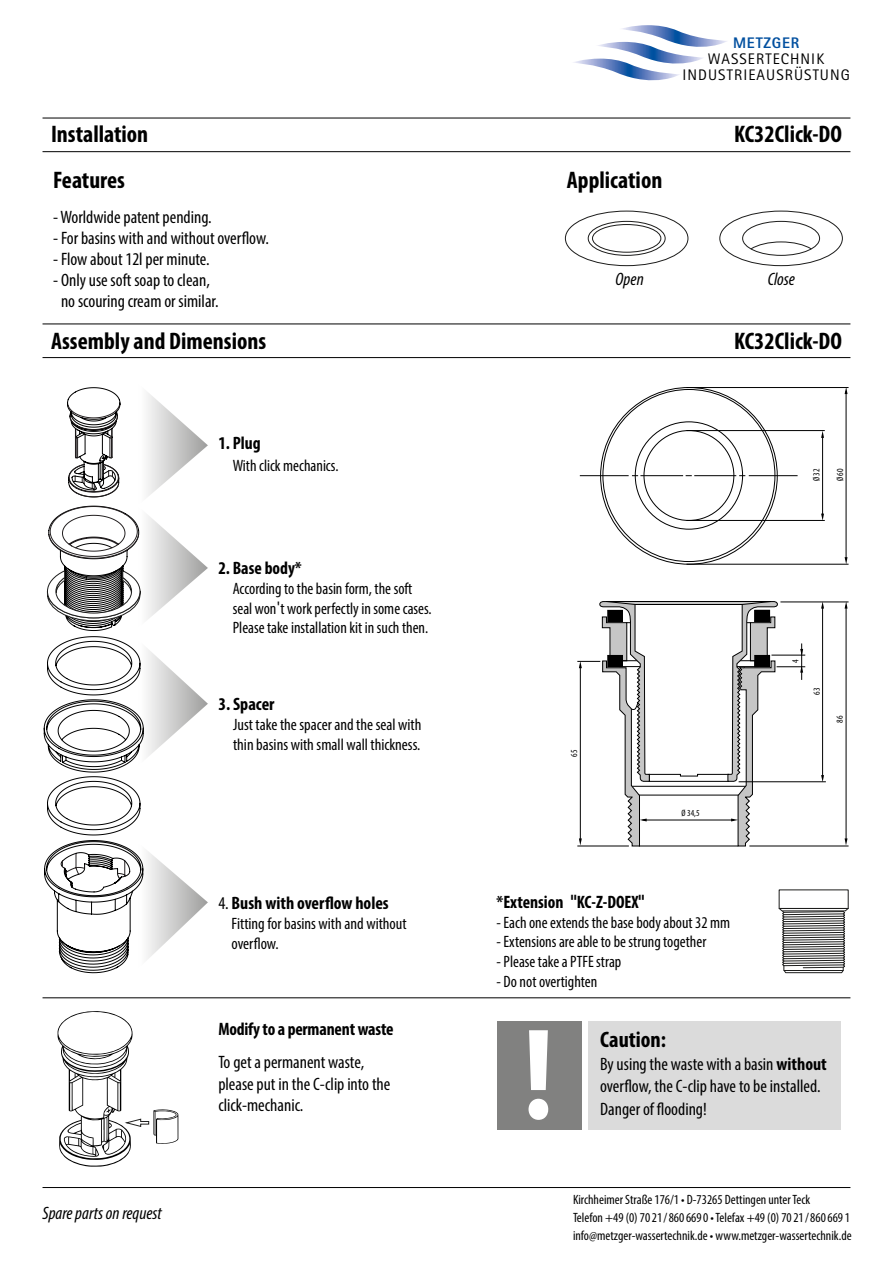
<style>
.page{position:relative;width:893px;height:1263px;background:#fff}
.page>*{position:absolute;margin:0;border:0;box-sizing:border-box;transform-origin:0 0}
.t1{font:700 condensed 24px "Myriad Pro";color:#000}
.t2{font:700 condensed 22.5px "Myriad Pro";color:#000}
.t3{font:condensed 18px/21.6px "Myriad Pro";color:#000}
.t4{font:700 condensed 18px "Myriad Pro";color:#000}
.t5{font:italic condensed 18px "Myriad Pro";color:#000}
.t6{font:condensed 16.5px/19.8px "Myriad Pro";color:#000}
.t7{font:15.3px/15.9px "Rotis Sans Serif";letter-spacing:.07em;color:#000;text-align:center}
.t8{font:800 15.3px "Rotis Sans Serif";letter-spacing:.05em;color:#004f9f}
.t9{font:condensed 13.5px/18px "Myriad Pro";color:#000}
.t10{font:condensed 9.3px "Myriad Pro";color:#000}
.s1{font-family:"Futura"}
.s2{font-weight:400}
.s3{font-family:"Coolvetica";font-weight:400;font-stretch:normal}
.s4{font-weight:700}
</style>
<div class="page">
<hr style="left:43px;top:151px;width:807px;height:1px;background:#000">
<hr style="left:43px;top:118px;width:807px;height:1px;background:#000">
<hr style="left:43px;top:1187px;width:807px;height:1px;background:#000">
<div style="left:565px;top:211px;width:123px;height:55px;border:1px solid #1c1c1b;border-radius:50%"></div>
<div style="left:588px;top:221px;width:78px;height:35px;border:1px solid #1c1c1b;border-radius:50%"></div>
<div style="left:719px;top:211px;width:124px;height:55px;border:1px solid #1c1c1b;border-radius:50%"></div>
<div style="left:742px;top:221px;width:78px;height:35px;border:1px solid #1c1c1b;border-radius:50%"></div>
<svg style="left:750px;top:241px;width:62px;height:9px"></svg>
<div style="left:592px;top:224px;width:69px;height:29px;border:1px solid #1c1c1b;border-radius:50%"></div>
<svg style="left:778px;top:908px;width:71px;height:66px"></svg>
<hr style="left:43px;top:357px;width:807px;height:1px;background:#000">
<hr style="left:43px;top:324px;width:807px;height:1px;background:#000">
<hr style="left:43px;top:997px;width:807px;height:1px;background:#000">
<div style="left:496px;top:1021px;width:85px;height:108px;background:#818180"></div>
<svg style="left:528px;top:1030px;width:20px;height:90px"></svg>
<hr style="left:780px;top:601px;width:69px;height:1px;background:#000">
<hr style="left:749px;top:845px;width:100px;height:1px;background:#000">
<hr style="left:739px;top:781px;width:87px;height:1px;background:#000">
<hr style="left:846px;top:605px;width:1px;height:235px;background:#000">
<hr style="left:822px;top:606px;width:1px;height:171px;background:#000">
<svg style="left:845px;top:838px;width:2px;height:7px"></svg>
<svg style="left:845px;top:601px;width:2px;height:8px"></svg>
<svg style="left:821px;top:601px;width:3px;height:8px"></svg>
<hr style="left:686px;top:387px;width:163px;height:1px;background:#000">
<hr style="left:686px;top:430px;width:139px;height:1px;background:#000">
<hr style="left:686px;top:520px;width:139px;height:1px;background:#000">
<hr style="left:686px;top:564px;width:163px;height:1px;background:#000">
<hr style="left:846px;top:391px;width:1px;height:169px;background:#000">
<hr style="left:822px;top:436px;width:1px;height:79px;background:#000">
<svg style="left:821px;top:431px;width:3px;height:7px"></svg>
<svg style="left:821px;top:775px;width:3px;height:7px"></svg>
<svg style="left:577px;top:601px;width:228px;height:246px"></svg>
<hr style="left:580px;top:475px;width:49px;height:1px;background:#000">
<hr style="left:749px;top:475px;width:49px;height:1px;background:#000">
<hr style="left:640px;top:475px;width:43px;height:1px;background:#000">
<hr style="left:694px;top:475px;width:42px;height:1px;background:#000">
<svg style="left:845px;top:557px;width:2px;height:7px"></svg>
<svg style="left:821px;top:514px;width:3px;height:7px"></svg>
<svg style="left:57px;top:1011px;width:122px;height:156px"></svg>
<svg style="left:44px;top:591px;width:97px;height:294px"></svg>
<svg style="left:48px;top:628px;width:91px;height:346px"></svg>
<svg style="left:47px;top:387px;width:161px;height:241px"></svg>
<svg style="left:138px;top:842px;width:70px;height:127px"></svg>
<svg style="left:138px;top:639px;width:70px;height:127px"></svg>
<div style="left:589px;top:1021px;width:252px;height:108px;background:#dbdbdb"></div>
<svg style="left:574px;top:25px;width:153px;height:56px"></svg>
<p class="t8" style="left:733px;top:33px;width:68px">METZGER</p>
<p class="t7" style="left:682px;top:51px;width:169px">WASSERTECHNIK<br>INDUSTRIEAUSRÜSTUNG</p>
<h1 class="t1" style="left:51px;top:119px;width:99px">Installation</h1>
<h1 class="t1" style="left:734px;top:119px;width:109px">KC32Click-DO</h1>
<h1 class="t1" style="left:53px;top:165px;width:73px">Features</h1>
<p class="t3" style="left:53px;top:206px;width:160px">- Worldwide patent pending.</p>
<p class="t3" style="left:53px;top:227px;width:217px">- For basins with and without overflow.</p>
<p class="t3" style="left:53px;top:248px;width:158px">- Flow about 12l per minute.</p>
<p class="t3" style="left:53px;top:269px;width:167px;line-height:21px;text-align:center">- Only use soft soap to clean, no scouring cream or similar.</p>
<h1 class="t1" style="left:567px;top:165px;width:97px">Application</h1>
<p class="t5" style="left:616px;top:268px;width:30px">Open</p>
<p class="t5" style="left:768px;top:268px;width:29px">Close</p>
<h1 class="t1" style="left:51px;top:326px;width:217px">Assembly and Dimensions</h1>
<h1 class="t1" style="left:734px;top:326px;width:109px">KC32Click-DO</h1>
<p class="t4" style="left:218px;top:432px;width:44px">1. Plug</p>
<p class="t6" style="left:233px;top:455px;width:107px">With click mechanics.</p>
<p class="t4" style="left:218px;top:557px;width:85px">2. Base body*</p>
<p class="t6" style="left:233px;top:578px;width:200px">According to the basin form, the soft seal won<span class="s1">'</span>t work perfectly in some cases.<br>Please take installation kit in such then.</p>
<p class="t4" style="left:218px;top:693px;width:58px">3. Spacer</p>
<p class="t6" style="left:233px;top:715px;width:190px">Just take the spacer and the seal with thin basins with small wall thickness.</p>
<p class="t5" style="left:43px;top:1202px;width:121px">Spare parts on request</p>
<p class="t4" style="left:218px;top:892px;width:172px"><span class="s2">4.</span> Bush with overflow holes</p>
<p class="t6" style="left:232px;top:913px;width:177px">Fitting for basins with and without overflow.</p>
<p class="t4" style="left:218px;top:1017px;width:177px">Modify to a permanent waste</p>
<p class="t3" style="left:218px;top:1051px;width:174px">To get a permanent waste, please put in the C-clip into the click-mechanic.</p>
<p class="t10" style="left:811px;top:481px;width:14px;rotate:-90deg">Ø 32</p>
<p class="t10" style="left:834px;top:481px;width:14px;rotate:-90deg">Ø 60</p>
<p class="t10" style="left:569px;top:757px;width:9px;rotate:-90deg">65</p>
<p class="t10" style="left:682px;top:807px;width:20px">Ø 34,5</p>
<p class="t4" style="left:496px;top:890px;width:149px">*Extension <span class="s3">"</span>KC-Z-DOEX<span class="s3">"</span></p>
<p class="t6" style="left:496px;top:912px;width:235px">- Each one extends the base body about 32 mm</p>
<p class="t6" style="left:496px;top:932px;width:211px">- Extensions are able to be strung together</p>
<p class="t6" style="left:496px;top:952px;width:126px">- Please take a PTFE strap</p>
<p class="t6" style="left:496px;top:971px;width:102px">- Do not overtighten</p>
<p class="t10" style="left:790px;top:663px;width:5px;rotate:-90deg">4</p>
<p class="t10" style="left:811px;top:695px;width:9px;rotate:-90deg">63</p>
<p class="t10" style="left:834px;top:723px;width:9px;rotate:-90deg">86</p>
<h2 class="t2" style="left:600px;top:1025px;width:67px">Caution:</h2>
<p class="t3" style="left:600px;top:1052px;width:228px;line-height:22.5px">By using the waste with a basin <span class="s4">without </span>overflow, the C-clip have to be installed.<br>Danger of flooding!</p>
<p class="t9" style="left:573px;top:1191px;width:280px">Kirchheimer Straße 176/1 • D-73265 Dettingen unter Teck<br>Telefon +49 (0) 7021/8606690 • Telefax +49 (0) 7021/8606691 info@metzger-wassertechnik.de • www.metzger-wassertechnik.de</p>
</div>
